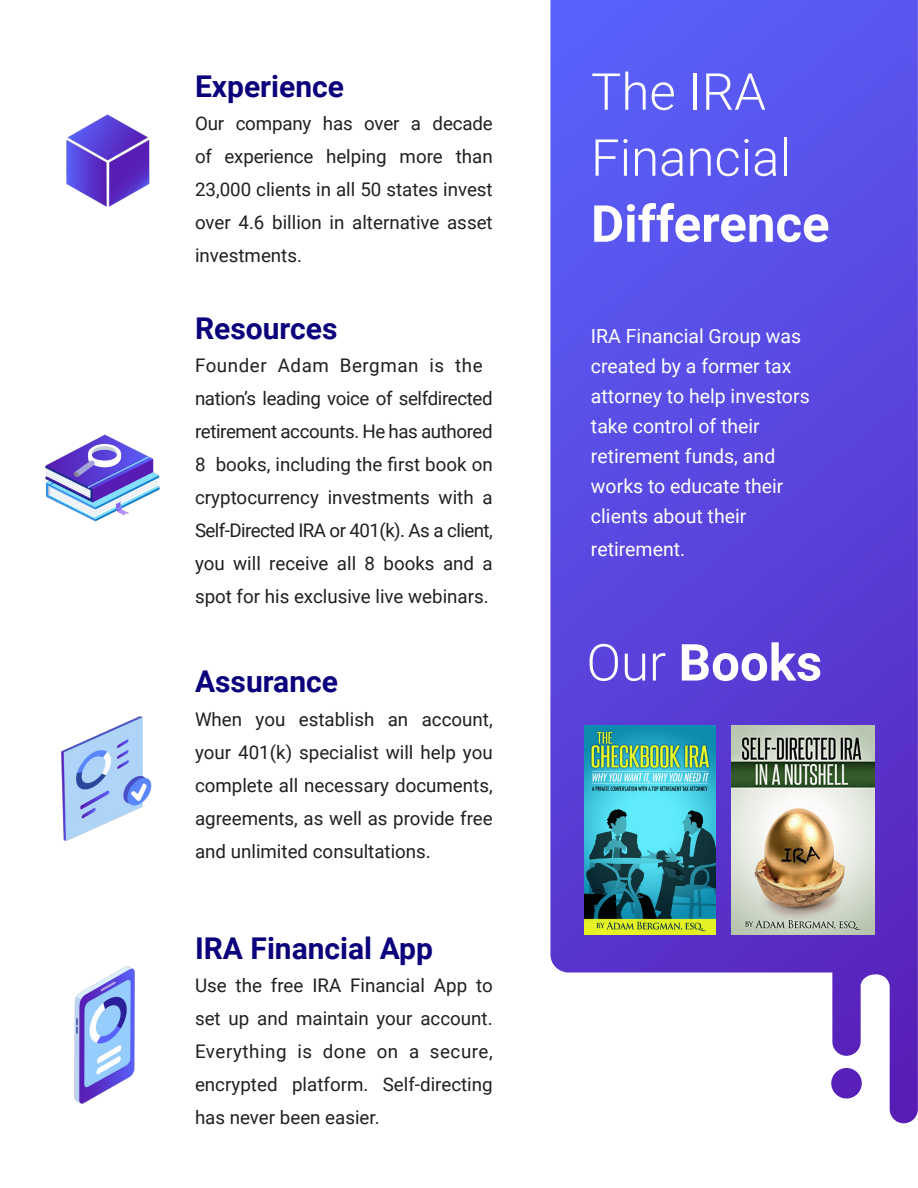
<style>
.page{position:relative;width:918px;height:1188px;background:#fff}
.page>*{position:absolute;margin:0;border:0;box-sizing:border-box;transform-origin:0 0}
.t1{font:700 51px "Roboto";color:#fff}
.t2{font:300 51px "Roboto";color:#fff}
.t3{font:700 30px "Roboto";color:#0b007b}
.t4{font:19.5px "Roboto";color:#fff}
.t5{font:18.75px/33px "Roboto";color:#231f20;text-align:justify}
.t6{font:18.75px "Roboto";letter-spacing:.03em;color:#231f20}
.s1{font-weight:300}
</style>
<div class="page">
<svg style="left:550px;top:0;width:368px;height:1123px;background:#7061e4"></svg>
<img style="left:731px;top:726px;width:144px;height:209px">
<img style="left:585px;top:725px;width:131px;height:210px">
<img style="left:45px;top:434px;width:115px;height:88px">
<img style="left:61px;top:716px;width:91px;height:125px">
<img style="left:74px;top:966px;width:61px;height:138px">
<img style="left:66px;top:114px;width:84px;height:93px">
<p class="t3" style="left:195px;top:65px;width:151px">Experience</p>
<p class="t5" style="left:195px;top:107px;width:299px">Our company has over a decade of experience helping more than 23,000 clients in all 50 states invest over 4.6 billion in alternative asset investments.</p>
<p class="t3" style="left:195px;top:307px;width:144px">Resources</p>
<p class="t6" style="left:195px;top:352px;width:289px">Founder Adam Bergman is the</p>
<p class="t5" style="left:195px;top:381px;width:299px">nation’s leading voice of selfdirected retirement accounts. He has authored 8 books, including the first book on cryptocurrency investments with a Self-Directed IRA or 401(k). As a client,</p>
<p class="t5" style="left:195px;top:546px;width:299px">you will receive all 8 books and a spot for his exclusive live webinars.</p>
<p class="t3" style="left:195px;top:661px;width:145px">Assurance</p>
<p class="t5" style="left:195px;top:702px;width:299px">When you establish an account, your 401(k) specialist will help you complete all necessary documents, agreements, as well as provide free and unlimited consultations.</p>
<p class="t3" style="left:195px;top:927px;width:239px">IRA Financial App</p>
<p class="t5" style="left:195px;top:968px;width:299px">Use the free IRA Financial App to set up and maintain your account.<br>Everything is done on a secure,</p>
<p class="t5" style="left:195px;top:1067px;width:299px">encrypted platform. Self-directing has never been easier.</p>
<p class="t2" style="left:591px;top:56px;width:177px">The IRA</p>
<p class="t2" style="left:591px;top:122px;width:201px">Financial</p>
<p class="t1" style="left:591px;top:188px;width:240px">Difference</p>
<p class="t4" style="left:591px;top:322px;width:212px">IRA Financial Group was</p>
<p class="t4" style="left:591px;top:352px;width:202px">created by a former tax</p>
<p class="t4" style="left:591px;top:382px;width:220px">attorney to help investors</p>
<p class="t4" style="left:591px;top:412px;width:170px">take control of their</p>
<p class="t4" style="left:591px;top:442px;width:186px">retirement funds, and</p>
<p class="t4" style="left:591px;top:472px;width:194px">works to educate their</p>
<p class="t4" style="left:591px;top:502px;width:157px">clients about their</p>
<p class="t4" style="left:591px;top:535px;width:96px">retirement.</p>
<p class="t1" style="left:586px;top:627px;width:237px"><span class="s1">Our</span> Books</p>
</div>
